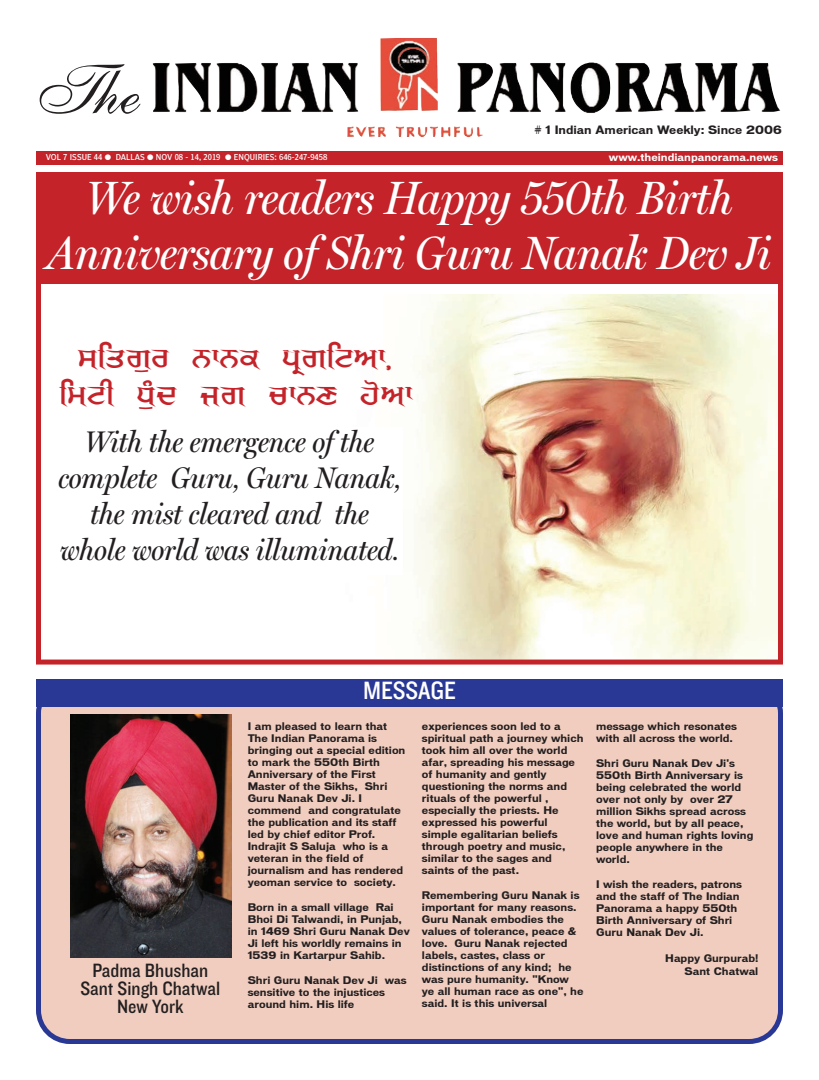
<style>
.page{position:relative;width:819px;height:1080px;background:#fff}
.page>*{position:absolute;margin:0;border:0;box-sizing:border-box;transform-origin:0 0}
.t1{font:italic 47px/55.6px "Miller Display Cond";color:#fff;text-align:center}
.t2{font:33px/37px "Gurmukhi Lys 040 Wide";color:#c32329;text-align:center;scale:1.15 1}
.t3{font:italic 30px/36px "Miller Display Cond";color:#231f20;text-align:center}
.t4{font:26px "Knockout HTF30 Junior Welterwt";color:#fff}
.t5{font:20px/18px "Knockout HTF30 Junior Welterwt";color:#231f20;text-align:center}
.t6{font:700 11px "Vonnes";color:#231f20}
.t7{font:700 10px/12px "Vonnes";color:#231f20}
.t8{font:700 10px "Vonnes";color:#fff}
.t9{font:condensed 8px "Poynter Agate One";color:#fff}
</style>
<div class="page">
<img style="left:153px;top:38px;width:627px;height:75px">
<div style="left:36px;top:151px;width:747px;height:14px;background:#c32329"></div>
<svg style="left:40px;top:64px;width:100px;height:50px"></svg>
<div style="left:36px;top:707px;width:747px;height:337px;background:#f0cdbf"></div>
<img style="left:414px;top:295px;width:363px;height:364px">
<div style="left:36px;top:173px;width:747px;height:492px;border:5px solid #c32329"></div>
<div style="left:36px;top:173px;width:747px;height:111px;background:#c32329"></div>
<div style="left:36px;top:680px;width:747px;height:27px;background:#293795"></div>
<img style="left:70px;top:715px;width:161px;height:243px">
<p class="t6" style="left:534px;top:126px;width:249px"># 1 Indian American Weekly: Since 2006</p>
<p class="t8" style="left:609px;top:153px;width:171px">www.theindianpanorama.news</p>
<p class="t9" style="left:46px;top:154px;width:283px">VOL 7 ISSUE 44 ● DALLAS ● NOV 08 - 14, 2019 ● ENQUIRIES: 646-247-9458</p>
<h1 class="t1" style="left:48px;top:174px;width:725px">We wish readers Happy 550th Birth<br>Anniversary of Shri Guru Nanak Dev Ji</h1>
<h2 class="t2" style="left:59px;top:340px;width:309px">;FSR[O BKBE GQRFNNK,<br>FWNH X[ZD IR UKBD J'NK</h2>
<h3 class="t3" style="left:58px;top:426px;width:344px">With the emergence of the complete Guru, Guru Nanak, the mist cleared and the whole world was illuminated.</h3>
<h3 class="t5" style="left:81px;top:963px;width:141px">Padma Bhushan<br>Sant Singh Chatwal<br>New York</h3>
<h3 class="t4" style="left:363px;top:681px;width:94px">MESSAGE</h3>
<p class="t7" style="left:248px;top:721px;width:159px">I am pleased to learn that<br>The Indian Panorama is bringing out a special edition to mark the 550th Birth<br>Anniversary of the First<br>Master of the Sikhs, Shri<br>Guru Nanak Dev Ji. I commend and congratulate the publication and its staff led by chief editor Prof.<br>Indrajit S Saluja who is a veteran in the field of journalism and has rendered yeoman service to society.</p>
<p class="t7" style="left:248px;top:902px;width:164px">Born in a small village Rai<br>Bhoi Di Talwandi, in Punjab, in 1469 Shri Guru Nanak Dev<br>Ji left his worldly remains in<br>1539 in Kartarpur Sahib.</p>
<p class="t7" style="left:248px;top:975px;width:160px">Shri Guru Nanak Dev Ji was sensitive to the injustices around him. His life</p>
<p class="t7" style="left:422px;top:721px;width:163px">experiences soon led to a spiritual path a journey which took him all over the world afar, spreading his message of humanity and gently questioning the norms and rituals of the powerful , especially the priests. He expressed his powerful simple egalitarian beliefs through poetry and music, similar to the sages and saints of the past.</p>
<p class="t7" style="left:422px;top:890px;width:163px">Remembering Guru Nanak is important for many reasons.<br>Guru Nanak embodies the values of tolerance, peace &amp; love. Guru Nanak rejected labels, castes, class or distinctions of any kind; he was pure humanity. "Know ye all human race as one", he said. It is this universal</p>
<p class="t7" style="left:596px;top:721px;width:142px">message which resonates with all across the world.</p>
<p class="t7" style="left:596px;top:758px;width:159px">Shri Guru Nanak Dev Ji's<br>550th Birth Anniversary is being celebrated the world over not only by over 27 million Sikhs spread across the world, but by all peace, love and human rights loving people anywhere in the world.</p>
<p class="t7" style="left:596px;top:879px;width:147px">I wish the readers, patrons and the staff of The Indian<br>Panorama a happy 550th<br>Birth Anniversary of Shri<br>Guru Nanak Dev Ji.</p>
<p class="t7" style="left:665px;top:952px;width:95px;line-height:12.7px;text-align:right">Happy Gurpurab!<br>Sant Chatwal</p>
</div>
